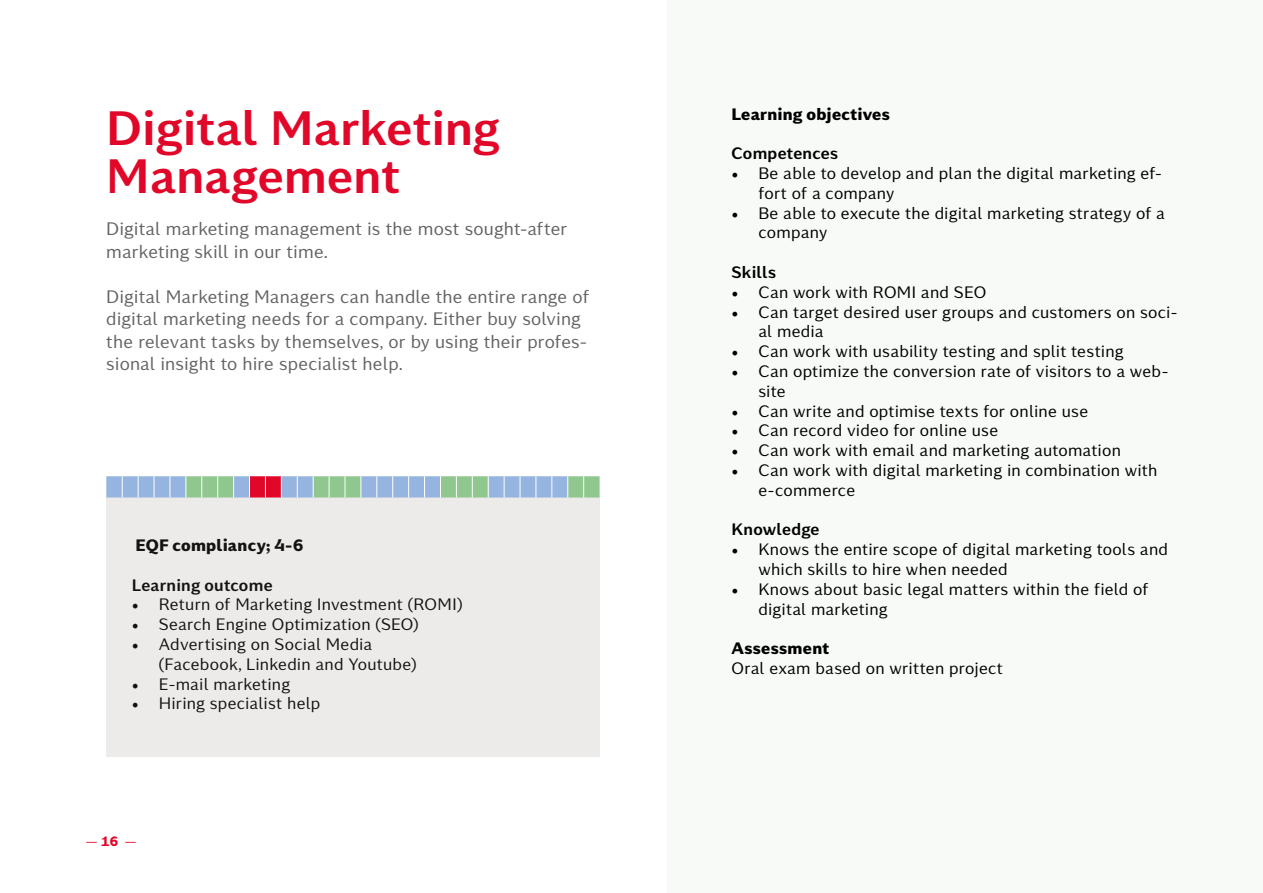
<style>
.page{position:relative;width:1263px;height:893px;background:#fff}
.page>*{position:absolute;margin:0;border:0;box-sizing:border-box;transform-origin:0 0}
.Overskrift{font:700 48px/48px "Kontrapunkt Miki";color:#e10729}
.t1{font:18px/22.5px "Kontrapunkt Miki";color:#646363}
.t2{font:16.5px/19.8px "Kontrapunkt Miki";letter-spacing:.005em;color:#000}
.t3{font:800 16.5px "Kontrapunkt Miki";letter-spacing:.015em;color:#000}
.t4{font:700 16.5px "Kontrapunkt Miki";letter-spacing:.01em;color:#000}
.t5{font:13.5px "Kontrapunkt Miki";color:#e10729}
.s1{font-family:"Minion Pro";font-size:18px}
.s2{font-weight:800}
</style>
<div class="page">
<div style="left:668px;top:0;width:595px;height:893px;background:#f7faf6"></div>
<div style="left:106px;top:497px;width:494px;height:260px;background:#edebea"></div>
<svg style="left:106px;top:476px;width:494px;height:21px;background:#9fb4bb"></svg>
<p class="Overskrift" style="left:106px;top:104px;width:395px">Digital Marketing<br>Management</p>
<p class="t1" style="left:106px;top:218px;width:463px">Digital marketing management is the most sought-after marketing skill in our time.</p>
<p class="t1" style="left:106px;top:285px;width:484px">Digital Marketing Managers can handle the entire range of digital marketing needs for a company. Either buy solving the relevant tasks by themselves, or by using their profes&shy;sional insight to hire specialist help.</p>
<p class="t3" style="left:135px;top:534px;width:169px">EQF compliancy; 4-6</p>
<p class="t4" style="left:132px;top:575px;width:142px">Learning outcome</p>
<p class="t2" style="left:132px;top:595px;width:332px"><span class="s1">•</span> Return of Marketing Investment (ROMI)</p>
<p class="t2" style="left:132px;top:615px;width:288px"><span class="s1">•</span> Search Engine Optimization (SEO)</p>
<p class="t2" style="left:159px;top:634px;width:259px;text-indent:-27px"><span class="s1">•</span> Advertising on Social Media (Facebook, Linkedin and Youtube)</p>
<p class="t2" style="left:132px;top:674px;width:160px"><span class="s1">•</span> E-mail marketing</p>
<p class="t2" style="left:132px;top:694px;width:190px"><span class="s1">•</span> Hiring specialist help</p>
<p class="t5" style="left:85px;top:833px;width:53px">— <span class="s2">16</span> —</p>
<p class="t3" style="left:731px;top:103px;width:160px">Learning objectives</p>
<p class="t4" style="left:731px;top:143px;width:108px">Competences</p>
<p class="t2" style="left:758px;top:163px;width:405px;text-indent:-27px"><span class="s1">•</span> Be able to develop and plan the digital marketing ef&shy;fort of a company</p>
<p class="t2" style="left:758px;top:203px;width:408px;text-indent:-27px"><span class="s1">•</span> Be able to execute the digital marketing strategy of a company</p>
<p class="t4" style="left:731px;top:262px;width:46px">Skills</p>
<p class="t2" style="left:731px;top:282px;width:256px"><span class="s1">•</span> Can work with ROMI and SEO</p>
<p class="t2" style="left:758px;top:302px;width:421px;text-indent:-27px"><span class="s1">•</span> Can target desired user groups and customers on soci&shy;al media</p>
<p class="t2" style="left:731px;top:342px;width:394px"><span class="s1">•</span> Can work with usability testing and split testing</p>
<p class="t2" style="left:758px;top:361px;width:412px;text-indent:-27px"><span class="s1">•</span> Can optimize the conversion rate of visitors to a web&shy;site</p>
<p class="t2" style="left:731px;top:401px;width:358px"><span class="s1">•</span> Can write and optimise texts for online use</p>
<p class="t2" style="left:731px;top:421px;width:268px"><span class="s1">•</span> Can record video for online use</p>
<p class="t2" style="left:731px;top:441px;width:391px"><span class="s1">•</span> Can work with email and marketing automation</p>
<p class="t2" style="left:758px;top:460px;width:401px;text-indent:-27px"><span class="s1">•</span> Can work with digital marketing in combination with e-commerce</p>
<p class="t4" style="left:731px;top:519px;width:90px">Knowledge</p>
<p class="t2" style="left:758px;top:540px;width:411px;text-indent:-27px"><span class="s1">•</span> Knows the entire scope of digital marketing tools and which skills to hire when needed</p>
<p class="t2" style="left:758px;top:579px;width:392px;text-indent:-27px"><span class="s1">•</span> Knows about basic legal matters within the field of digital marketing</p>
<p class="t3" style="left:731px;top:637px;width:99px">Assessment</p>
<p class="t2" style="left:731px;top:658px;width:273px">Oral exam based on written project</p>
</div>
